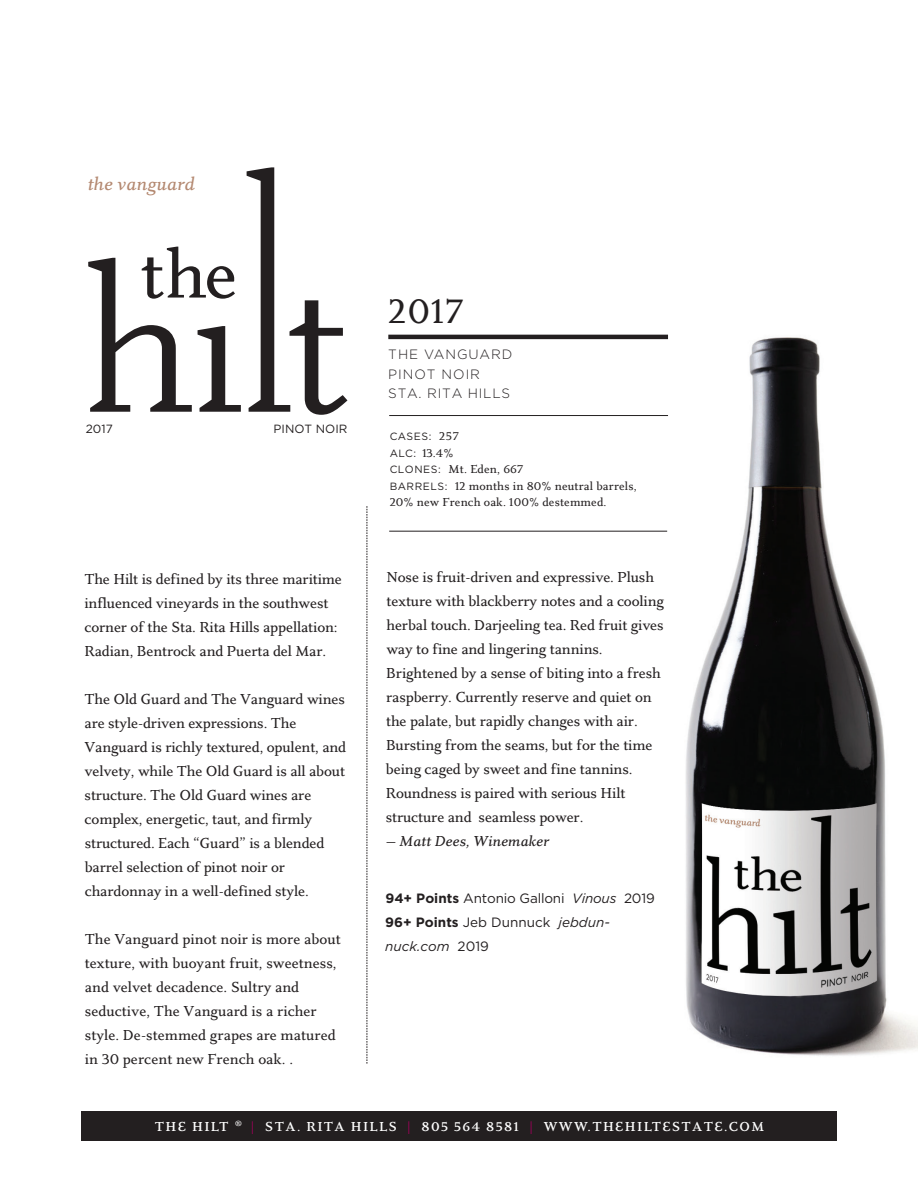
<style>
.page{position:relative;width:918px;height:1188px;background:#fff}
.page>*{position:absolute;margin:0;border:0;box-sizing:border-box;transform-origin:0 0}
.t1{font:500 36px "Eplica";color:#231f20}
.t2{font:italic 500 18.9px "Eplica";letter-spacing:-.01em;color:#b48971}
.t3{font:500 15px/24px "Eplica";letter-spacing:-.01em;color:#231f20}
.t4{font:italic 500 15px "Eplica";letter-spacing:-.01em;color:#231f20}
.t5{font:13.5px/24px "Gotham";letter-spacing:-.015em;color:#231f20}
.t6{font:700 13.5px "Eplica";letter-spacing:.1em;color:#fff}
.t7{font:300 13.5px/19.5px "Gotham";letter-spacing:.07em;color:#231f20}
.t8{font:500 12px/16.5px "Eplica";letter-spacing:.01em;color:#231f20}
.t9{font:11.85px "Gotham";color:#231f20}
.t10{font:10.5px "Gotham";letter-spacing:.05em;color:#231f20}
.s1{font-family:"Eplica";font-weight:500;font-size:12px}
.s2{font-family:"Gotham";font-weight:400;font-size:10.5px}
.s3{font-style:normal}
.s4{font-weight:700}
.s5{font-style:italic}
.s6{font-size:19.5px}
.s7{color:#9c0159}
</style>
<div class="page">
<img style="left:667px;top:334px;width:251px;height:722px">
<div style="left:81px;top:1112px;width:756px;height:29px;background:#231f20"></div>
<hr style="left:388px;top:335px;width:280px;height:4px;background:#231f20">
<svg style="left:367px;top:506px;width:1px;height:558px"></svg>
<svg style="left:88px;top:167px;width:259px;height:248px"></svg>
<svg style="left:142px;top:247px;width:93px;height:52px"></svg>
<hr style="left:389px;top:415px;width:279px;height:1px;background:#231f20">
<hr style="left:389px;top:531px;width:278px;height:1px;background:#231f20">
<p class="t2" style="left:88px;top:173px;width:109px">the vanguard</p>
<p class="t9" style="left:86px;top:421px;width:29px">2017</p>
<p class="t9" style="left:274px;top:421px;width:75px">PINOT NOIR</p>
<p class="t3" style="left:84px;top:568px;width:259px">The Hilt is defined by its three maritime influenced vineyards in the southwest corner of the Sta. Rita Hills appellation:<br>Radian, Bentrock and Puerta del Mar.</p>
<p class="t3" style="left:85px;top:688px;width:263px">The Old Guard and The Vanguard wines are style-driven expressions. The Vanguard is richly textured, opulent, and velvety, while The Old Guard is all about structure. The Old Guard wines are complex, energetic, taut, and firmly structured. ≠ach “Guard” is a blended barrel selection of pinot noir or chardonnay in a well-defined style.</p>
<p class="t3" style="left:85px;top:928px;width:258px">The Vanguard pinot noir is more about texture, with buoyant fruit, sweetness, and velvet decadence. Sultry and seductive, The Vanguard is a richer style. De-stemmed grapes are matured in 30 percent new French oak. .</p>
<h1 class="t1" style="left:388px;top:291px;width:76px">2017</h1>
<p class="t7" style="left:388px;top:345px;width:126px">THE VANGUARD<br>PINOT NOIR<br>STA. RITA HILLS</p>
<p class="t10" style="left:390px;top:430px;width:70px">CASES: <span class="s1">257</span></p>
<p class="t8" style="left:390px;top:445px;width:249px"><span class="s2">ALC:</span> 13.4%<br><span class="s2">CLONES:</span> Mt. ≠den, 667<br><span class="s2">BARRELS:</span> 12 months in 80% neutral barrels,<br>20% new French oak. 100% destemmed.</p>
<p class="t3" style="left:386px;top:566px;width:280px">Nose is fruit-driven and expressive. Plush texture with blackberry notes and a cooling herbal touch. Darjeeling tea. Red fruit gives way to fine and lingering tannins.<br>Brightened by a sense of biting into a fresh raspberry. Currently reserve and quiet on the palate, but rapidly changes with air.<br>Bursting from the seams, but for the time being caged by sweet and fine tannins.<br>Roundness is paired with serious Hilt structure and seamless power.</p>
<p class="t4" style="left:386px;top:833px;width:165px"><span class="s3">—</span> Matt Dees, Winemaker</p>
<p class="t5" style="left:385px;top:886px;width:271px"><span class="s4">94+ Points</span> Antonio Galloni <span class="s5">Vinous</span> 2019<br><span class="s4">96+ Points</span> Jeb Dunnuck <span class="s5">jebdun&shy;nuck.com</span> 2019</p>
<p class="t6" style="left:155px;top:1119px;width:611px">THE HILT <span class="s6">®</span> <span class="s7">|</span> STA. RITA HILLS <span class="s7">|</span> 805 564 8581 <span class="s7">|</span> WWW.THEHILTESTATE.COM</p>
</div>
